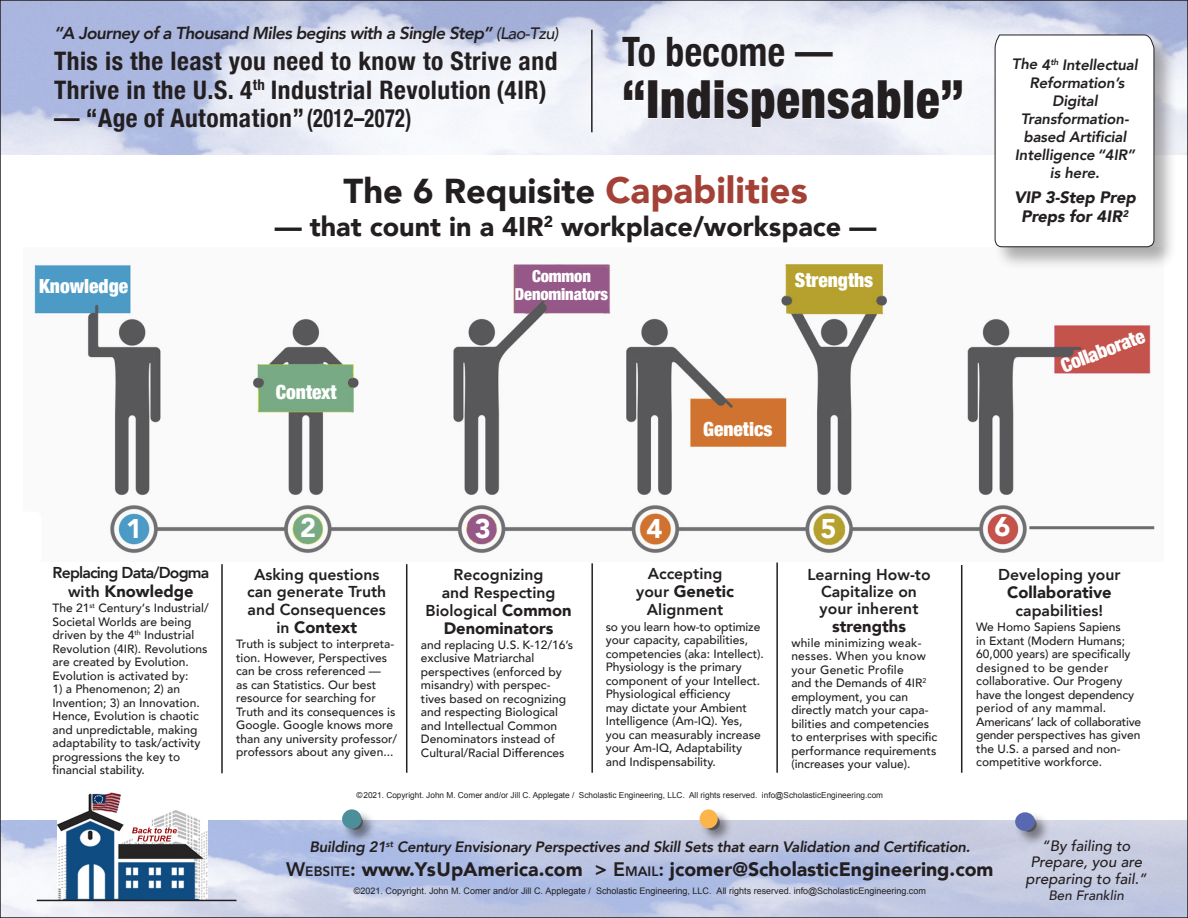
<style>
.page{position:relative;width:1188px;height:918px;background:#fff}
.page>*{position:absolute;margin:0;border:0;box-sizing:border-box;transform-origin:0 0}
.t1{font:900 condensed 52.5px "Helvetica Neue";letter-spacing:.02em;color:#231f20;scale:.93 1}
.t2{font:700 condensed 40.5px "Helvetica Neue";letter-spacing:.01em;color:#231f20;scale:.93 1}
.t3{font:900 34.5px "Avenir";color:#231f20}
.t4{font:900 27px "Avenir";color:#231f20}
.t5{font:900 27px "Avenir";color:#fff}
.t6{font:700 condensed 25.5px/28.5px "Helvetica Neue";letter-spacing:.02em;color:#231f20}
.t7{font:900 19.5px "Avenir";color:#231f20}
.t8{font:900 condensed 19.5px "Helvetica Neue";color:#fff}
.t9{font:italic 800 17.25px "Avenir";letter-spacing:-.04em;color:#231f20}
.t10{font:900 16.5px "Avenir";color:#231f20}
.t11{font:italic 900 16.5px/19.5px "Avenir";letter-spacing:-.01em;color:#231f20;text-align:center}
.t12{font:900 condensed 16.5px "Helvetica Neue";letter-spacing:-.01em;color:#fff}
.t13{font:800 15.75px/18px "Avenir";color:#231f20;text-align:center}
.t14{font:800 15.75px "Avenir";letter-spacing:-.05em;color:#231f20}
.t15{font:italic 800 15px/18px "Avenir";letter-spacing:-.02em;color:#231f20;text-align:center}
.t16{font:italic 500 15px/16.5px "Avenir";color:#231f20;text-align:center}
.t17{font:italic 500 13.5px "Avenir";color:#231f20}
.t18{font:500 12px/13.5px "Avenir";color:#231f20}
.t19{font:9px "Arial";color:#231f20}
.t20{font:8.25px "Arial";color:#231f20}
.s1{font-weight:500;font-size:16.5px}
.s2{font-size:36.75px;color:#a44137}
.s3{font-weight:800;font-size:15.75px}
.s4{font-weight:900;font-size:16.5px}
.s5{font-weight:800}
.s6{font-weight:800;font-size:13.65px}
</style>
<div class="page">
<img style="left:33px;top:261px;width:1122px;height:292px">
<svg style="left:623px;top:80px;width:21px;height:21px"></svg>
<div style="left:648px;top:80px;width:10px;height:39px;border:1px solid #fff"></div>
<svg style="left:661px;top:80px;width:240px;height:48px"></svg>
<svg style="left:916px;top:80px;width:47px;height:39px"></svg>
<hr style="left:591px;top:30px;width:2px;height:102px;background:#231f20">
<hr style="left:221px;top:564px;width:2px;height:209px;background:#231f20">
<hr style="left:406px;top:564px;width:1px;height:209px;background:#231f20">
<hr style="left:591px;top:563px;width:2px;height:210px;background:#231f20">
<hr style="left:776px;top:563px;width:2px;height:210px;background:#231f20">
<div style="left:9px;top:512px;width:32px;height:51px;background:#fff;border-radius:7px"></div>
<div style="left:8px;top:512px;width:34px;height:52px;border:2px solid #fff;border-radius:7px"></div>
<hr style="left:961px;top:565px;width:1px;height:208px;background:#231f20">
<hr style="left:1029px;top:526px;width:125px;height:3px;background:#6c6d70">
<div style="left:994px;top:34px;width:183px;height:236px;background:#231f20;opacity:.36"></div>
<svg style="left:994px;top:34px;width:161px;height:214px"></svg>
<div style="left:342px;top:809px;width:35px;height:35px;background:#231f20;opacity:.51"></div>
<div style="left:342px;top:809px;width:20px;height:20px;background:#4c8f9b;border-radius:50%"></div>
<img style="left:57px;top:792px;width:151px;height:108px">
<hr style="left:37px;top:900px;width:200px;height:1px;background:#231f20">
<div style="left:700px;top:809px;width:33px;height:35px;background:#231f20;opacity:.51"></div>
<div style="left:700px;top:809px;width:18px;height:19px;background:#fcb54a;border-radius:50%"></div>
<div style="left:1015px;top:812px;width:36px;height:34px;background:#231f20;opacity:.51"></div>
<div style="left:1015px;top:812px;width:20px;height:19px;background:#5969b1;border-radius:50%"></div>
<p class="t9" style="left:54px;top:23px;width:506px">“A Journey of a Thousand Miles begins with a Single Step” <span class="s1">(Lao-Tzu)</span></p>
<p class="t6" style="left:54px;top:45px;width:505px">This is the least you need to know to Strive and<br>Thrive in the U.S. 4<sup>th</sup> Industrial Revolution (4IR)</p>
<p class="t6" style="left:54px;top:102px;width:359px">— “Age of Automation”(2012–2072)</p>
<p class="t2" style="left:622px;top:18px;width:228px">To become —</p>
<p class="t1" style="left:622px;top:56px;width:369px">“Indispensable”</p>
<p class="t8" style="left:39px;top:270px;width:91px">Knowledge</p>
<p class="t3" style="left:344px;top:162px;width:466px">The 6 Requisite <span class="s2">Capabilities</span></p>
<p class="t4" style="left:275px;top:204px;width:603px">— that count in a 4IR<sup>2</sup> workplace/workspace —</p>
<p class="t8" style="left:276px;top:376px;width:63px">Context</p>
<p class="t12" style="left:532px;top:262px;width:60px">Common</p>
<p class="t12" style="left:515px;top:280px;width:95px">Denominators</p>
<p class="t8" style="left:795px;top:264px;width:80px">Strengths</p>
<p class="t8" style="left:703px;top:413px;width:71px">Genetics</p>
<p class="t15" style="left:1012px;top:56px;width:127px">The 4<sup>th</sup> Intellectual<br>Reformation’s<br>Digital<br>Transformation&shy;based Artificial<br>Intelligence “4IR” is here.</p>
<p class="t11" style="left:1014px;top:187px;width:123px">VIP 3-Step Prep<br>Preps for 4IR<sup>2</sup></p>
<p class="t8" style="left:1056px;top:351px;width:90px;rotate:-21deg">Collaborate</p>
<p class="t5" style="left:126px;top:506px;width:17px">1</p>
<p class="t5" style="left:300px;top:505px;width:17px">2</p>
<p class="t5" style="left:475px;top:505px;width:17px">3</p>
<p class="t5" style="left:646px;top:506px;width:17px">4</p>
<p class="t5" style="left:821px;top:505px;width:17px">5</p>
<p class="t5" style="left:995px;top:504px;width:17px">6</p>
<p class="t14" style="left:53px;top:561px;width:158px">Replacing Data/Dogma</p>
<p class="t10" style="left:68px;top:577px;width:127px"><span class="s3">with</span> Knowledge</p>
<p class="t18" style="left:53px;top:600px;width:158px">The 21<sup>st</sup> Century‘s Industrial/<br>Societal Worlds are being driven by the 4<sup>th</sup> Industrial<br>Revolution (4IR). Revolutions are created by Evolution.<br>Evolution is activated by:</p>
<p class="t18" style="left:53px;top:681px;width:149px">1) a Phenomenon; 2) an<br>Invention; 3) an Innovation.<br>Hence, Evolution is chaotic and unpredictable, making adaptability to task/activity progressions the key to financial stability.</p>
<p class="t13" style="left:247px;top:566px;width:141px">Asking questions can generate Truth and Consequences</p>
<p class="t10" style="left:276px;top:613px;width:82px"><span class="s3">in</span> Context</p>
<p class="t18" style="left:236px;top:637px;width:163px">Truth is subject to interpreta&shy;tion. However, Perspectives can be cross referenced —<br>as can Statistics. Our best resource for searching for<br>Truth and its consequences is<br>Google. Google knows more than any university professor/ professors about any given...</p>
<p class="t13" style="left:426px;top:565px;width:148px">Recognizing<br>and Respecting<br>Biological <span class="s4">Common</span></p>
<p class="t10" style="left:444px;top:614px;width:111px">Denominators</p>
<p class="t18" style="left:421px;top:637px;width:154px">and replacing U.S. K-12/16’s exclusive Matriarchal perspectives (enforced by misandry) with perspec&shy;tives based on recognizing and respecting Biological and Intellectual Common<br>Denominators instead of<br>Cultural/Racial Differences</p>
<p class="t13" style="left:648px;top:565px;width:76px">Accepting</p>
<p class="t10" style="left:636px;top:577px;width:99px"><span class="s3">your</span> Genetic</p>
<p class="t13" style="left:647px;top:601px;width:78px">Alignment</p>
<p class="t18" style="left:606px;top:619px;width:160px">so you learn how-to optimize your capacity, capabilities, competencies (aka: Intellect).<br>Physiology is the primary component of your Intellect.<br>Physiological efficiency<br>may dictate your Ambient<br>Intelligence (Am-IQ). Yes, you can measurably increase your Am-IQ, Adaptability and Indispensability.</p>
<p class="t13" style="left:807px;top:566px;width:125px;line-height:17.2px">Learning How-to<br>Capitalize on your inherent</p>
<p class="t10" style="left:832px;top:612px;width:75px">strengths</p>
<p class="t18" style="left:791px;top:635px;width:148px">while minimizing weak&shy;nesses. When you know your Genetic Profile<br>and the Demands of 4IR<sup>2 </sup>employment, you can directly match your capa&shy;bilities and competencies to enterprises with specific performance requirements (increases your value).</p>
<p class="t20" style="left:356px;top:789px;width:528px">©2021. Copyright. John M. Comer and/or Jill C. Applegate / Scholastic Engineering, LLC. All rights reserved. info@ScholasticEngineering.com</p>
<p class="t13" style="left:998px;top:565px;width:124px">Developing your</p>
<p class="t10" style="left:1007px;top:578px;width:106px">Collaborative</p>
<p class="t13" style="left:1016px;top:601px;width:89px">capabilities!</p>
<p class="t18" style="left:976px;top:620px;width:166px">We Homo Sapiens Sapiens<br>in Extant (Modern Humans;<br>60,000 years) are specifically designed to be gender collaborative. Our Progeny have the longest dependency period of any mammal.<br>Americans’ lack of collaborative gender perspectives has given the U.S. a parsed and non&shy;competitive workforce.</p>
<p class="t15" style="left:310px;top:838px;width:662px">Building 21<sup>st</sup> Century Envisionary Perspectives and Skill Sets that earn Validation and Certification.</p>
<p class="t7" style="left:286px;top:853px;width:709px"><span class="s5">W</span><span class="s6">EBSITE</span><span class="s5">:</span> www.YsUpAmerica.com <span class="s5">&gt;</span> <span class="s5">E</span> <span class="s6">MAIL</span><span class="s5">:</span> jcomer@ScholasticEngineering.com</p>
<p class="t19" style="left:354px;top:885px;width:573px">©2021. Copyright. John M. Comer and/or Jill C. Applegate / Scholastic Engineering, LLC. All rights reserved. info@ScholasticEngineering.com</p>
<p class="t16" style="left:1026px;top:838px;width:123px">“By failing to<br>Prepare, you are preparing to fail.”</p>
<p class="t17" style="left:1048px;top:888px;width:77px">Ben Franklin</p>
</div>
